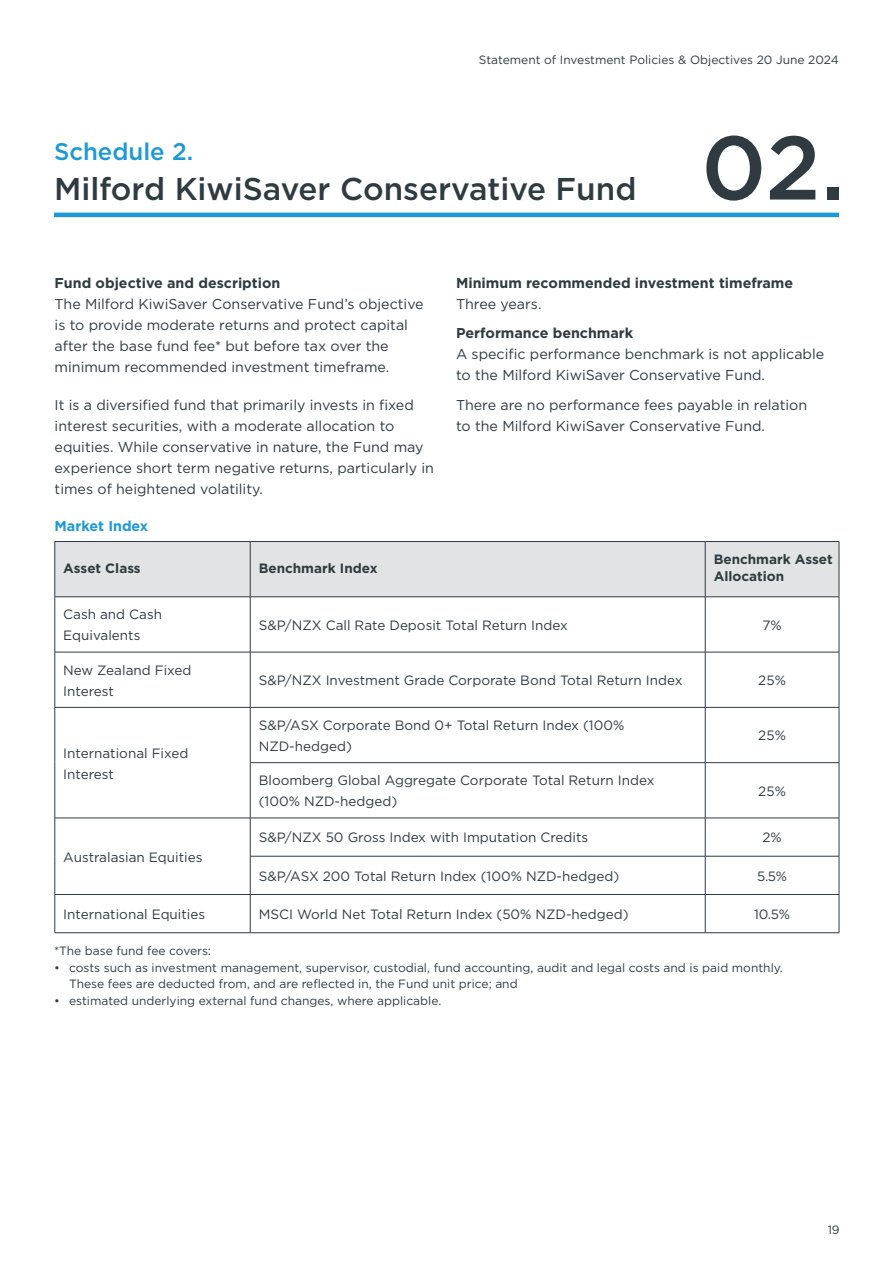
<style>
.page{position:relative;width:893px;height:1263px;background:#fff}
.page>*{position:absolute;margin:0;border:0;box-sizing:border-box;transform-origin:0 0}
.t1{font:500 90px "Gotham";color:#2f3b41}
.t2{font:500 31.5px "Gotham";color:#2f3b41}
.t3{font:500 24px "Gotham";color:#1c99d6}
.Body_copy{font:14.25px/21px "Gotham";color:#2f3b41}
.Bold_body_subheader{font:700 14.25px "Gotham";color:#2f3b41}
.Body_copy-2{font:700 14.25px "Gotham";color:#2f3b41}
.Bold_body_subheader-2{font:700 14.25px "Gotham";color:#1c99d6}
.Bold_grey_subheaders_1mm_drop{font:13.5px/21px "Gotham";color:#2f3b41}
.t4{font:700 13.5px/16.2px "Gotham";color:#2f3b41}
.Body_copy-3{font:12px/16.5px "Gotham";color:#2f3b41}
</style>
<div class="page">
<hr style="left:54px;top:213px;width:785px;height:4px;background:#1c99d6">
<div style="left:56px;top:542px;width:783px;height:54px;background:#e1e3e4"></div>
<svg style="left:56px;top:597px;width:783px;height:335px"></svg>
<svg style="left:56px;top:653px;width:783px;height:241px"></svg>
<hr style="left:250px;top:541px;width:455px;height:1px;background:#2f3b41">
<hr style="left:705px;top:541px;width:134px;height:1px;background:#2f3b41">
<hr style="left:839px;top:542px;width:1px;height:55px;background:#2f3b41">
<hr style="left:55px;top:596px;width:195px;height:1px;background:#2f3b41">
<hr style="left:55px;top:597px;width:1px;height:55px;background:#2f3b41">
<hr style="left:250px;top:596px;width:455px;height:1px;background:#2f3b41">
<hr style="left:250px;top:597px;width:1px;height:55px;background:#2f3b41">
<hr style="left:705px;top:596px;width:134px;height:1px;background:#2f3b41">
<hr style="left:705px;top:597px;width:1px;height:55px;background:#2f3b41">
<hr style="left:839px;top:597px;width:1px;height:55px;background:#2f3b41">
<hr style="left:55px;top:652px;width:195px;height:1px;background:#2f3b41">
<hr style="left:55px;top:652px;width:1px;height:55px;background:#2f3b41">
<hr style="left:250px;top:652px;width:455px;height:1px;background:#2f3b41">
<hr style="left:250px;top:652px;width:1px;height:55px;background:#2f3b41">
<hr style="left:705px;top:652px;width:134px;height:1px;background:#2f3b41">
<hr style="left:705px;top:652px;width:1px;height:55px;background:#2f3b41">
<hr style="left:839px;top:652px;width:1px;height:55px;background:#2f3b41">
<hr style="left:55px;top:707px;width:195px;height:1px;background:#2f3b41">
<hr style="left:55px;top:707px;width:1px;height:56px;background:#2f3b41">
<hr style="left:250px;top:707px;width:455px;height:1px;background:#2f3b41">
<hr style="left:250px;top:707px;width:1px;height:55px;background:#2f3b41">
<hr style="left:705px;top:707px;width:134px;height:1px;background:#2f3b41">
<hr style="left:705px;top:707px;width:1px;height:55px;background:#2f3b41">
<hr style="left:839px;top:707px;width:1px;height:55px;background:#2f3b41">
<hr style="left:55px;top:763px;width:1px;height:55px;background:#2f3b41">
<hr style="left:250px;top:762px;width:455px;height:1px;background:#2f3b41">
<hr style="left:250px;top:763px;width:1px;height:55px;background:#2f3b41">
<hr style="left:705px;top:762px;width:134px;height:1px;background:#2f3b41">
<hr style="left:705px;top:763px;width:1px;height:55px;background:#2f3b41">
<hr style="left:839px;top:763px;width:1px;height:55px;background:#2f3b41">
<hr style="left:55px;top:818px;width:195px;height:1px;background:#2f3b41">
<hr style="left:55px;top:818px;width:1px;height:38px;background:#2f3b41">
<hr style="left:250px;top:818px;width:455px;height:1px;background:#2f3b41">
<hr style="left:250px;top:818px;width:1px;height:38px;background:#2f3b41">
<hr style="left:705px;top:818px;width:134px;height:1px;background:#2f3b41">
<hr style="left:705px;top:818px;width:1px;height:38px;background:#2f3b41">
<hr style="left:839px;top:818px;width:1px;height:38px;background:#2f3b41">
<hr style="left:55px;top:856px;width:1px;height:38px;background:#2f3b41">
<hr style="left:250px;top:856px;width:1px;height:38px;background:#2f3b41">
<hr style="left:705px;top:856px;width:1px;height:38px;background:#2f3b41">
<hr style="left:839px;top:856px;width:1px;height:38px;background:#2f3b41">
<hr style="left:55px;top:895px;width:1px;height:37px;background:#2f3b41">
<hr style="left:250px;top:895px;width:1px;height:37px;background:#2f3b41">
<hr style="left:705px;top:895px;width:1px;height:37px;background:#2f3b41">
<hr style="left:839px;top:895px;width:1px;height:37px;background:#2f3b41">
<hr style="left:55px;top:541px;width:195px;height:1px;background:#2f3b41">
<hr style="left:55px;top:542px;width:1px;height:55px;background:#2f3b41">
<hr style="left:250px;top:856px;width:455px;height:1px;background:#2f3b41">
<hr style="left:705px;top:856px;width:134px;height:1px;background:#2f3b41">
<hr style="left:55px;top:894px;width:195px;height:1px;background:#2f3b41">
<hr style="left:250px;top:894px;width:455px;height:1px;background:#2f3b41">
<hr style="left:705px;top:894px;width:134px;height:1px;background:#2f3b41">
<hr style="left:55px;top:932px;width:195px;height:1px;background:#2f3b41">
<hr style="left:250px;top:932px;width:455px;height:1px;background:#2f3b41">
<hr style="left:705px;top:932px;width:134px;height:1px;background:#2f3b41">
<hr style="left:250px;top:542px;width:1px;height:55px;background:#2f3b41">
<hr style="left:705px;top:542px;width:1px;height:55px;background:#2f3b41">
<p class="Body_copy-3" style="left:479px;top:51px;width:361px">Statement of Investment Policies &amp; Objectives 20 June 2024</p>
<p class="t3" style="left:54px;top:136px;width:141px">Schedule 2.</p>
<p class="t2" style="left:54px;top:168px;width:584px">Milford KiwiSaver Conservative Fund</p>
<p class="t1" style="left:701px;top:109px;width:145px">02.</p>
<p class="Bold_body_subheader" style="left:55px;top:273px;width:227px">Fund objective and description</p>
<p class="Body_copy" style="left:55px;top:293px;width:371px">The Milford KiwiSaver Conservative Fund’s objective is to provide moderate returns and protect capital after the base fund fee* but before tax over the minimum recommended investment timeframe.</p>
<p class="Body_copy" style="left:55px;top:394px;width:381px">It is a diversified fund that primarily invests in fixed interest securities, with a moderate allocation to equities. While conservative in nature, the Fund may experience short term negative returns, particularly in times of heightened volatility.</p>
<p class="Bold_body_subheader-2" style="left:55px;top:517px;width:95px">Market Index</p>
<p class="Body_copy-2" style="left:456px;top:273px;width:339px">Minimum recommended investment timeframe</p>
<p class="Body_copy" style="left:456px;top:293px;width:87px">Three years.</p>
<p class="Bold_body_subheader" style="left:456px;top:324px;width:179px">Performance benchmark</p>
<p class="Body_copy" style="left:456px;top:343px;width:370px">A specific performance benchmark is not applicable to the Milford KiwiSaver Conservative Fund.</p>
<p class="Body_copy" style="left:456px;top:394px;width:353px">There are no performance fees payable in relation to the Milford KiwiSaver Conservative Fund.</p>
<p class="t4" style="left:63px;top:560px;width:79px">Asset Class</p>
<p class="t4" style="left:259px;top:560px;width:120px">Benchmark Index</p>
<p class="t4" style="left:714px;top:551px;width:121px">Benchmark Asset<br>Allocation</p>
<p class="Bold_grey_subheaders_1mm_drop" style="left:63px;top:604px;width:100px">Cash and Cash<br>Equivalents</p>
<p class="Bold_grey_subheaders_1mm_drop" style="left:259px;top:614px;width:311px">S&amp;P/NZX Call Rate Deposit Total Return Index</p>
<p class="Bold_grey_subheaders_1mm_drop" style="left:762px;top:614px;width:21px">7%</p>
<p class="Bold_grey_subheaders_1mm_drop" style="left:63px;top:659px;width:130px">New Zealand Fixed<br>Interest</p>
<p class="Bold_grey_subheaders_1mm_drop" style="left:259px;top:669px;width:425px">S&amp;P/NZX Investment Grade Corporate Bond Total Return Index</p>
<p class="Bold_grey_subheaders_1mm_drop" style="left:758px;top:669px;width:29px">25%</p>
<p class="Bold_grey_subheaders_1mm_drop" style="left:63px;top:742px;width:127px">International Fixed<br>Interest</p>
<p class="Bold_grey_subheaders_1mm_drop" style="left:63px;top:846px;width:141px">Australasian Equities</p>
<p class="Bold_grey_subheaders_1mm_drop" style="left:259px;top:714px;width:367px">S&amp;P/ASX Corporate Bond 0+ Total Return Index (100%<br>NZD-hedged)</p>
<p class="Bold_grey_subheaders_1mm_drop" style="left:758px;top:725px;width:29px">25%</p>
<p class="Bold_grey_subheaders_1mm_drop" style="left:259px;top:770px;width:397px">Bloomberg Global Aggregate Corporate Total Return Index (100% NZD-hedged)</p>
<p class="Bold_grey_subheaders_1mm_drop" style="left:758px;top:780px;width:29px">25%</p>
<p class="Bold_grey_subheaders_1mm_drop" style="left:259px;top:827px;width:331px">S&amp;P/NZX 50 Gross Index with Imputation Credits</p>
<p class="Bold_grey_subheaders_1mm_drop" style="left:762px;top:827px;width:21px">2%</p>
<p class="Bold_grey_subheaders_1mm_drop" style="left:259px;top:865px;width:362px">S&amp;P/ASX 200 Total Return Index (100% NZD-hedged)</p>
<p class="Bold_grey_subheaders_1mm_drop" style="left:757px;top:865px;width:32px">5.5%</p>
<p class="Bold_grey_subheaders_1mm_drop" style="left:63px;top:903px;width:143px">International Equities</p>
<p class="Bold_grey_subheaders_1mm_drop" style="left:259px;top:903px;width:371px">MSCI World Net Total Return Index (50% NZD-hedged)</p>
<p class="Bold_grey_subheaders_1mm_drop" style="left:754px;top:903px;width:37px">10.5%</p>
<p class="Body_copy-3" style="left:54px;top:942px;width:159px">*The base fund fee covers:</p>
<p class="Body_copy-3" style="left:69px;top:959px;width:715px;text-indent:-15px">• costs such as investment management, supervisor, custodial, fund accounting, audit and legal costs and is paid monthly.<br>These fees are deducted from, and are reflected in, the Fund unit price; and</p>
<p class="Body_copy-3" style="left:54px;top:992px;width:389px">• estimated underlying external fund changes, where applicable.</p>
<p class="Body_copy-3" style="left:828px;top:1221px;width:14px">19</p>
</div>
